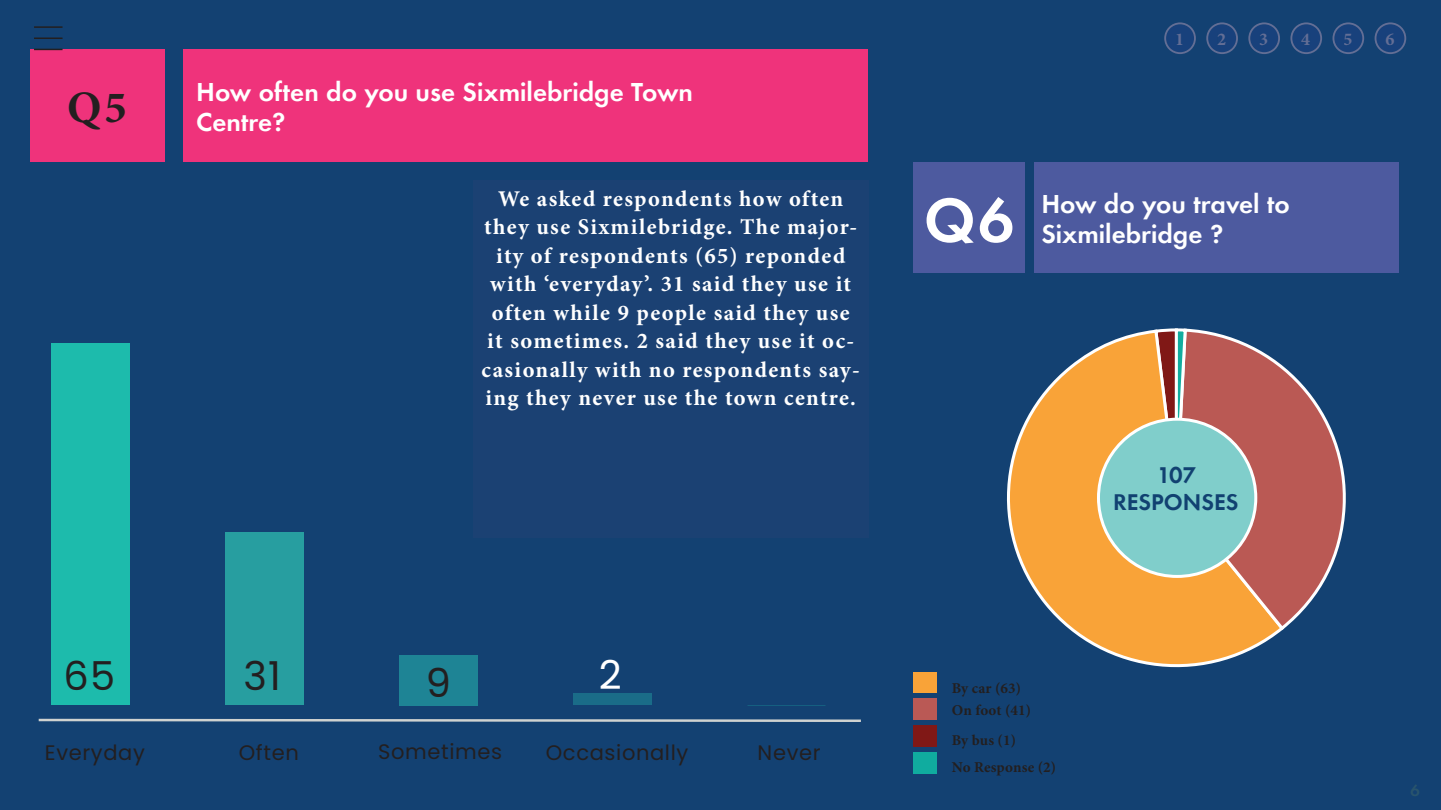
<style>
.page{position:relative;width:1441px;height:810px;background:#fff}
.page>*{position:absolute;margin:0;border:0;box-sizing:border-box;transform-origin:0 0}
.t1{font:700 57px "Allies Morrison Futura ND";color:#fff}
.t2{font:700 45px "Minion Pro";color:#231f20}
.t3{font:39.9px "Poppins";color:#231f20}
.t4{font:39.9px "Poppins";color:#fff}
.t5{font:700 24px/30px "Allies Morrison Futura ND";color:#fff}
.t6{font:700 22.5px/28.5px "Minion Pro";letter-spacing:.06em;color:#fff;text-align:center}
.t7{font:21px "Poppins";letter-spacing:.03em;color:#231f20}
.t8{font:700 21px/27px "Allies Morrison Futura ND";color:#114171;text-align:center}
.t9{font:700 18px "Minion Pro";color:#636e95}
.t10{font:700 15px/26.4px "Minion Pro";letter-spacing:.01em;color:#231f20}
.t11{font:700 15px "Allies Morrison Futura ND";color:#29546d}
</style>
<div class="page">
<div style="left:0;top:0;width:1440px;height:810px;background:#134172"></div>
<div style="left:52px;top:344px;width:78px;height:361px;background:#1dbbac"></div>
<div style="left:225px;top:533px;width:79px;height:172px;background:#279ea0"></div>
<div style="left:399px;top:655px;width:78px;height:50px;background:#1e8495"></div>
<div style="left:573px;top:694px;width:78px;height:11px;background:#1a6c88"></div>
<svg style="left:38px;top:718px;width:823px;height:4px"></svg>
<div style="left:30px;top:49px;width:134px;height:113px;background:#ef337b"></div>
<div style="left:183px;top:49px;width:685px;height:113px;background:#ef337b"></div>
<div style="left:473px;top:181px;width:395px;height:357px;background:#1b4173"></div>
<div style="left:913px;top:162px;width:111px;height:111px;background:#4d5a9f"></div>
<div style="left:1034px;top:162px;width:364px;height:111px;background:#4d5a9f"></div>
<svg style="left:1007px;top:330px;width:273px;height:338px"></svg>
<svg style="left:1171px;top:328px;width:175px;height:304px"></svg>
<svg style="left:1152px;top:328px;width:36px;height:95px"></svg>
<div style="left:1098px;top:419px;width:157px;height:157px;background:#80cecb;border-radius:50%"></div>
<div style="left:1096px;top:418px;width:160px;height:160px;border:3px solid #fff;border-radius:50%"></div>
<div style="left:913px;top:752px;width:23px;height:22px;background:#10ac9f"></div>
<div style="left:913px;top:725px;width:23px;height:22px;background:#801816"></div>
<div style="left:913px;top:672px;width:23px;height:21px;background:#f9a338"></div>
<div style="left:913px;top:698px;width:23px;height:22px;background:#ba5955"></div>
<svg style="left:1248px;top:22px;width:31px;height:32px"></svg>
<svg style="left:1164px;top:22px;width:31px;height:32px"></svg>
<svg style="left:1290px;top:22px;width:31px;height:32px"></svg>
<svg style="left:1206px;top:22px;width:31px;height:32px"></svg>
<svg style="left:1332px;top:22px;width:31px;height:32px"></svg>
<svg style="left:1374px;top:22px;width:31px;height:32px"></svg>
<hr style="left:34px;top:26px;width:29px;height:2px;background:#231f20">
<svg style="left:34px;top:38px;width:29px;height:1px"></svg>
<svg style="left:34px;top:49px;width:29px;height:1px"></svg>
<h2 class="t2" style="left:67px;top:76px;width:61px">Q5</h2>
<p class="t5" style="left:196px;top:77px;width:498px">How often do you use Sixmilebridge Town<br>Centre?</p>
<p class="t9" style="left:1174px;top:26px;width:10px">1</p>
<p class="t9" style="left:1216px;top:26px;width:10px">2</p>
<p class="t9" style="left:1258px;top:26px;width:10px">3</p>
<p class="t9" style="left:1300px;top:26px;width:10px">4</p>
<p class="t9" style="left:1342px;top:26px;width:10px">5</p>
<p class="t6" style="left:481px;top:184px;width:379px">We asked respondents how often they use Sixmilebridge. The major&shy;ity of respondents (65) reponded with ‘everyday’. 31 said they use it often while 9 people said they use it sometimes. 2 said they use it oc&shy;casionally with no respondents say&shy;ing they never use the town centre.</p>
<h1 class="t1" style="left:923px;top:182px;width:91px">Q6</h1>
<p class="t5" style="left:1041px;top:189px;width:250px">How do you travel to<br>Sixmilebridge ?</p>
<p class="t8" style="left:1112px;top:462px;width:127px">107<br>RESPONSES</p>
<p class="t9" style="left:1385px;top:26px;width:10px">6</p>
<h3 class="t3" style="left:64px;top:653px;width:53px">65</h3>
<h3 class="t3" style="left:243px;top:653px;width:39px">31</h3>
<h3 class="t3" style="left:425px;top:660px;width:27px">9</h3>
<h3 class="t4" style="left:598px;top:652px;width:24px">2</h3>
<p class="t7" style="left:45px;top:740px;width:101px">Everyday</p>
<p class="t7" style="left:239px;top:740px;width:62px">Often</p>
<p class="t7" style="left:378px;top:739px;width:125px">Sometimes</p>
<p class="t7" style="left:545px;top:741px;width:144px">Occasionally</p>
<p class="t7" style="left:757px;top:741px;width:64px">Never</p>
<p class="t10" style="left:951px;top:675px;width:71px">By car (63)</p>
<p class="t10" style="left:951px;top:727px;width:106px">By bus (1)<br>No Response (2)</p>
<p class="t10" style="left:951px;top:697px;width:81px">On foot (41)</p>
<p class="t11" style="left:1410px;top:780px;width:11px">6</p>
</div>
